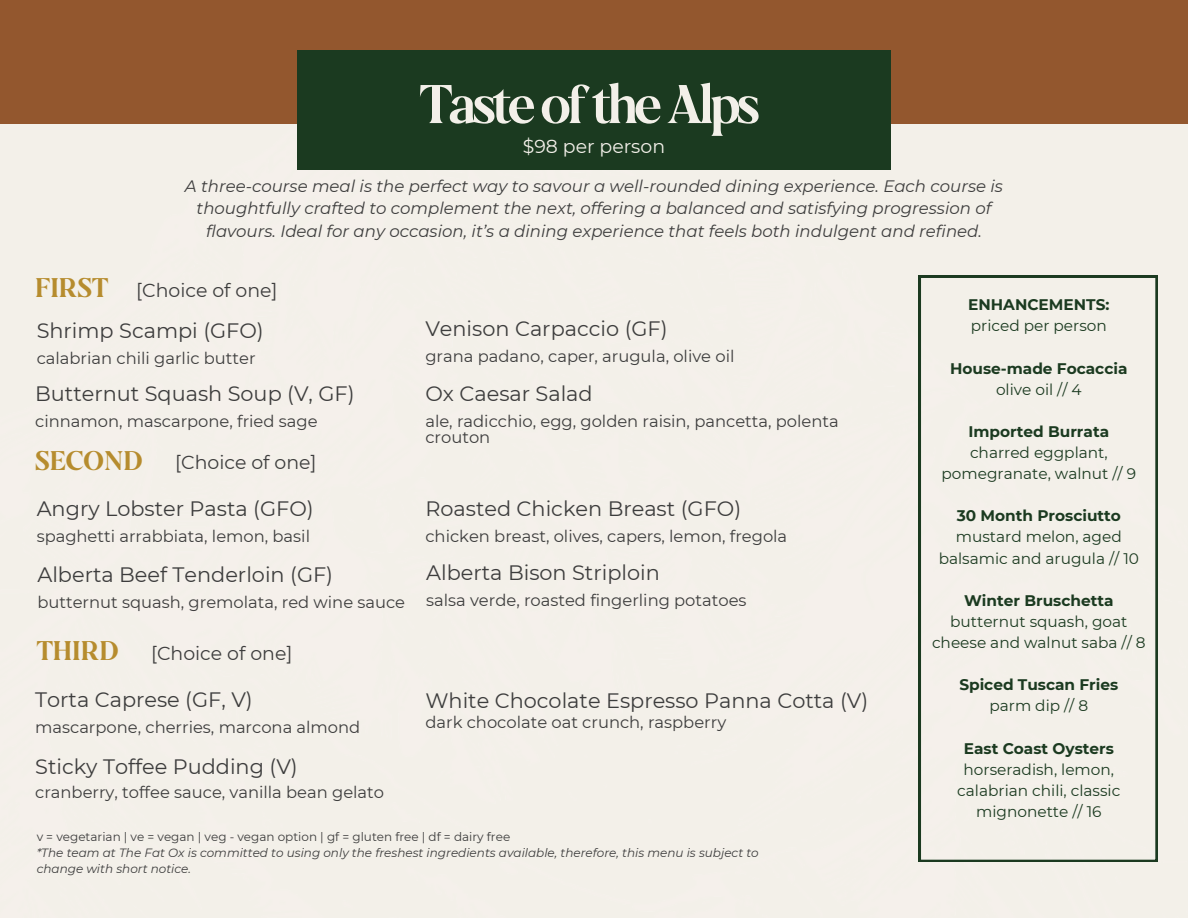
<style>
.page{position:relative;width:1188px;height:918px;background:#fff}
.page>*{position:absolute;margin:0;border:0;box-sizing:border-box;transform-origin:0 0}
.t1{font:54.3px "Galonia";letter-spacing:-.065em;color:#f3f0e9}
.t2{font:27px "Galonia";color:#b68c2e}
.t3{font:20.85px "Montserrat";color:#3d3d3d}
.t4{font:18.9px "Montserrat";color:#3d3d3d}
.t5{font:18.9px "Montserrat";color:#f3f0e9}
.t6{font:italic 16.5px/22.5px "Montserrat";color:#3d3d3d;text-align:center}
.t7{font:16.35px/15.8px "Montserrat";color:#3d3d3d}
.t8{font:15.3px/21.1px "Montserrat";color:#1b3a20;text-align:center}
.t9{font:700 15.3px "Montserrat";color:#1b3a20}
.t10{font:italic 12px/16px "Montserrat";color:#3d3d3d}
.t11{font:12px "Montserrat";color:#3d3d3d}
.s1{font-family:"Galonia";font-size:27px;color:#b68c2e}
</style>
<div class="page">
<div style="left:0;top:123px;width:1188px;height:795px;background:#f3f0e9"></div>
<div style="left:0;top:0;width:1188px;height:123px;background:#93572e"></div>
<div style="left:297px;top:51px;width:593px;height:118px;background:#1b3a20"></div>
<div style="left:590px;top:177px;width:301px;height:15px;background:#f3f0e9"></div>
<div style="left:590px;top:192px;width:207px;height:16px;background:#f3f0e9"></div>
<svg style="left:919px;top:276px;width:238px;height:586px;background:#d3d4cb"></svg>
<h1 class="t1" style="left:420px;top:72px;width:342px">Taste of the Alps</h1>
<p class="t5" style="left:523px;top:133px;width:144px">$98 per person</p>
<p class="t6" style="left:185px;top:174px;width:819px">A three-course meal is the perfect way to savour a well-rounded dining experience. Each course is thoughtfully crafted to complement the next, offering a balanced and satisfying progression of flavours. Ideal for any occasion, it’s a dining experience that feels both indulgent and refined.</p>
<h2 class="t2" style="left:35px;top:271px;width:75px">FIRST</h2>
<p class="t4" style="left:136px;top:277px;width:143px">[Choice of one]</p>
<p class="t3" style="left:37px;top:317px;width:229px">Shrimp Scampi (GFO)</p>
<p class="t7" style="left:37px;top:350px;width:220px">calabrian chili garlic butter</p>
<p class="t3" style="left:35px;top:380px;width:321px">Butternut Squash Soup (V, GF)</p>
<p class="t7" style="left:35px;top:413px;width:284px">cinnamon, mascarpone, fried sage</p>
<h2 class="t2" style="left:35px;top:444px;width:109px">SECOND</h2>
<p class="t4" style="left:175px;top:449px;width:143px">[Choice of one]</p>
<p class="t3" style="left:37px;top:494px;width:279px">Angry Lobster Pasta (GFO)</p>
<p class="t7" style="left:37px;top:528px;width:275px">spaghetti arrabbiata, lemon, basil</p>
<p class="t3" style="left:37px;top:561px;width:297px">Alberta Beef Tenderloin (GF)</p>
<p class="t7" style="left:37px;top:594px;width:369px">butternut squash, gremolata, red wine sauce</p>
<p class="t4" style="left:37px;top:641px;width:257px"><span class="s1">THIRD</span> [Choice of one]</p>
<p class="t3" style="left:35px;top:685px;width:219px">Torta Caprese (GF, V)</p>
<p class="t7" style="left:35px;top:719px;width:327px">mascarpone, cherries, marcona almond</p>
<p class="t3" style="left:35px;top:752px;width:264px">Sticky Toffee Pudding (V)</p>
<p class="t7" style="left:35px;top:783px;width:350px">cranberry, toffee sauce, vanilla bean gelato</p>
<p class="t3" style="left:425px;top:315px;width:244px">Venison Carpaccio (GF)</p>
<p class="t7" style="left:425px;top:348px;width:311px">grana padano, caper, arugula, olive oil</p>
<p class="t3" style="left:425px;top:380px;width:169px">Ox Caesar Salad</p>
<p class="t7" style="left:425px;top:413px;width:415px">ale, radicchio, egg, golden raisin, pancetta, polenta crouton</p>
<p class="t3" style="left:425px;top:494px;width:317px">Roasted Chicken Breast (GFO)</p>
<p class="t7" style="left:425px;top:528px;width:363px">chicken breast, olives, capers, lemon, fregola</p>
<p class="t3" style="left:426px;top:559px;width:235px">Alberta Bison Striploin</p>
<p class="t7" style="left:426px;top:592px;width:322px">salsa verde, roasted fingerling potatoes</p>
<p class="t3" style="left:425px;top:686px;width:444px">White Chocolate Espresso Panna Cotta (V)</p>
<p class="t7" style="left:425px;top:714px;width:302px">dark chocolate oat crunch, raspberry</p>
<p class="t11" style="left:37px;top:828px;width:475px">v = vegetarian | ve = vegan | veg - vegan option | gf = gluten free | df = dairy free</p>
<p class="t10" style="left:37px;top:844px;width:724px">*The team at The Fat Ox is committed to using only the freshest ingredients available, therefore, this menu is subject to change with short notice.</p>
<p class="t9" style="left:968px;top:294px;width:143px">ENHANCEMENTS:</p>
<p class="t8" style="left:971px;top:315px;width:138px">priced per person</p>
<p class="t9" style="left:950px;top:357px;width:179px">House-made Focaccia</p>
<p class="t8" style="left:996px;top:378px;width:87px">olive oil // 4</p>
<p class="t9" style="left:969px;top:420px;width:142px">Imported Burrata</p>
<p class="t8" style="left:942px;top:441px;width:196px">charred eggplant, pomegranate, walnut // 9</p>
<p class="t9" style="left:957px;top:505px;width:166px">30 Month Prosciutto</p>
<p class="t8" style="left:939px;top:526px;width:202px">mustard melon, aged balsamic and arugula // 10</p>
<p class="t9" style="left:964px;top:589px;width:151px">Winter Bruschetta</p>
<p class="t8" style="left:932px;top:610px;width:215px">butternut squash, goat cheese and walnut saba // 8</p>
<p class="t9" style="left:959px;top:674px;width:161px">Spiced Tuscan Fries</p>
<p class="t8" style="left:989px;top:695px;width:100px">parm dip // 8</p>
<p class="t9" style="left:964px;top:737px;width:152px">East Coast Oysters</p>
<p class="t8" style="left:957px;top:758px;width:165px">horseradish, lemon, calabrian chili, classic mignonette // 16</p>
</div>
